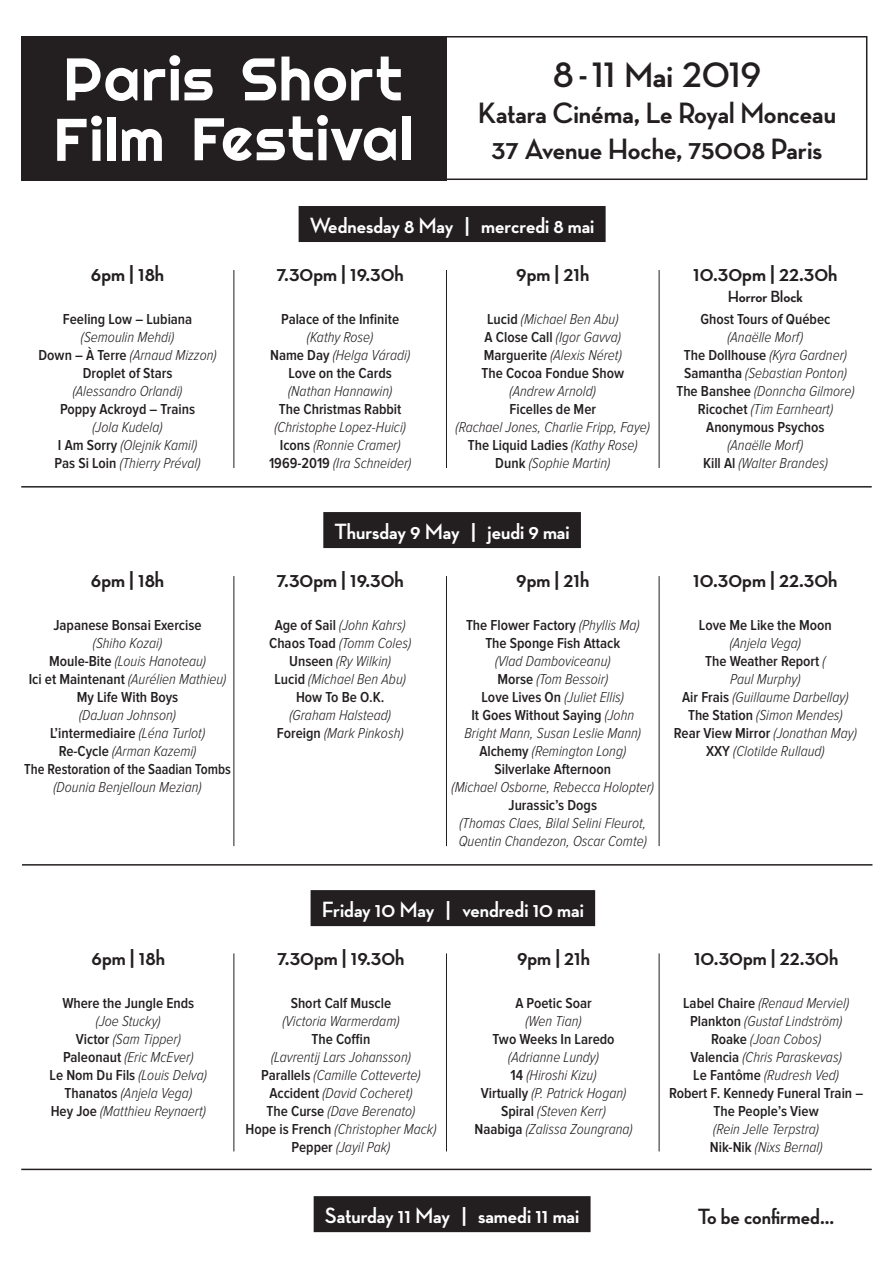
<style>
.page{position:relative;width:893px;height:1263px;background:#fff}
.page>*{position:absolute;margin:0;border:0;box-sizing:border-box;transform-origin:0 0}
.t1{font:700 36px "Neutra Disp";color:#231f20}
.t2{font:700 30px/36px "Neutra Disp";color:#231f20;text-align:center}
.t3{font:700 22.5px "Neutra Disp";color:#231f20}
.t4{font:700 22.5px "Neutra Disp";color:#fff}
.t5{font:700 16.5px "Neutra Disp";color:#231f20}
.t6{font:italic 300 15px/18px "Proxima Nova Cond";color:#231f20;text-align:center}
.t7{font:600 15px/18px "Proxima Nova Cond";color:#231f20;text-align:center}
.s1{font-weight:600;font-style:normal}
.s2{font-weight:300;font-style:italic}
</style>
<div class="page">
<div style="left:442px;top:36px;width:425px;height:144px;border:2px solid #231f20"></div>
<div style="left:299px;top:206px;width:307px;height:36px;background:#231f20"></div>
<hr style="left:21px;top:486px;width:851px;height:2px;background:#231f20">
<hr style="left:22px;top:864px;width:850px;height:2px;background:#231f20">
<hr style="left:21px;top:1169px;width:851px;height:1px;background:#231f20">
<div style="left:311px;top:890px;width:284px;height:36px;background:#231f20"></div>
<div style="left:21px;top:36px;width:425px;height:144px;background:#231f20"></div>
<div style="left:323px;top:512px;width:258px;height:36px;background:#231f20"></div>
<svg style="left:67px;top:58px;width:70px;height:43px"></svg>
<svg style="left:144px;top:55px;width:69px;height:45px"></svg>
<svg style="left:243px;top:57px;width:158px;height:44px"></svg>
<svg style="left:57px;top:116px;width:45px;height:45px"></svg>
<div style="left:107px;top:117px;width:8px;height:44px;background:#fff"></div>
<svg style="left:122px;top:129px;width:40px;height:32px"></svg>
<svg style="left:195px;top:115px;width:201px;height:46px"></svg>
<div style="left:402px;top:116px;width:9px;height:44px;background:#fff"></div>
<div style="left:314px;top:1196px;width:277px;height:36px;background:#231f20"></div>
<hr style="left:233px;top:270px;width:1px;height:198px;background:#231f20">
<hr style="left:446px;top:270px;width:1px;height:198px;background:#231f20">
<hr style="left:659px;top:270px;width:1px;height:198px;background:#231f20">
<hr style="left:233px;top:576px;width:1px;height:270px;background:#231f20">
<hr style="left:446px;top:576px;width:1px;height:270px;background:#231f20">
<hr style="left:659px;top:576px;width:1px;height:270px;background:#231f20">
<hr style="left:233px;top:953px;width:1px;height:198px;background:#231f20">
<hr style="left:446px;top:953px;width:1px;height:198px;background:#231f20">
<hr style="left:659px;top:953px;width:1px;height:198px;background:#231f20">
<h1 class="t1" style="left:553px;top:54px;width:210px">8-11 Mai 2019</h1>
<h2 class="t2" style="left:478px;top:95px;width:360px">Katara Cinéma, Le Royal Monceau<br>37 Avenue Hoche, 75008 Paris</h2>
<h3 class="t3" style="left:91px;top:260px;width:75px">6pm | 18h</h3>
<p class="t7" style="left:63px;top:311px;width:131px">Feeling Low – Lubiana</p>
<p class="t6" style="left:39px;top:329px;width:180px">(Semoulin Mehdi)<br><span class="s1">Down – À Terre</span> (Arnaud Mizzon)<br><span class="s1">Droplet of Stars</span></p>
<p class="t6" style="left:73px;top:383px;width:111px">(Alessandro Orlandi)</p>
<p class="t7" style="left:60px;top:401px;width:136px">Poppy Ackroyd – Trains</p>
<p class="t6" style="left:55px;top:419px;width:147px">(Jola Kudela)<br><span class="s1">I Am Sorry</span> (Olejnik Kamil)<br><span class="s1">Pas Si Loin</span> (Thierry Préval)</p>
<h3 class="t3" style="left:91px;top:566px;width:75px">6pm | 18h</h3>
<p class="t7" style="left:53px;top:617px;width:150px">Japanese Bonsai Exercise</p>
<p class="t6" style="left:29px;top:635px;width:199px">(Shiho Kozai)<br><span class="s1">Moule-Bite</span> (Louis Hanoteau)<br><span class="s1">Ici et Maintenant</span> (Aurélien Mathieu)<br><span class="s1">My Life With Boys</span></p>
<p class="t7" style="left:24px;top:707px;width:208px"><span class="s2">(DaJuan Johnson)<br></span>L’intermediaire <span class="s2">(Léna Turlot)<br></span>Re-Cycle <span class="s2">(Arman Kazemi)<br></span>The Restoration of the Saadian Tombs</p>
<p class="t6" style="left:54px;top:779px;width:150px">(Dounia Benjelloun Mezian)</p>
<h3 class="t4" style="left:310px;top:213px;width:286px">Wednesday 8 May | mercredi 8 mai</h3>
<h3 class="t3" style="left:277px;top:260px;width:129px">7.30pm | 19.30h</h3>
<p class="t7" style="left:281px;top:311px;width:119px">Palace of the Infinite</p>
<p class="t6" style="left:270px;top:329px;width:141px">(Kathy Rose)<br><span class="s1">Name Day</span> (Helga Váradi)<br><span class="s1">Love on the Cards</span></p>
<p class="t6" style="left:288px;top:383px;width:106px">(Nathan Hannawin)</p>
<p class="t7" style="left:279px;top:401px;width:124px">The Christmas Rabbit</p>
<p class="t6" style="left:269px;top:419px;width:144px">(Christophe Lopez-Huici)<br><span class="s1">Icons</span> (Ronnie Cramer)<br><span class="s1">1969-2019</span> (Ira Schneider)</p>
<h3 class="t3" style="left:516px;top:260px;width:75px">9pm | 21h</h3>
<p class="t7" style="left:481px;top:311px;width:144px">Lucid <span class="s2">(Michael Ben Abu)<br></span>A Close Call <span class="s2">(Igor Gavva)<br></span>Marguerite <span class="s2">(Alexis Néret)<br></span>The Cocoa Fondue Show</p>
<p class="t6" style="left:510px;top:383px;width:88px">(Andrew Arnold)</p>
<p class="t7" style="left:509px;top:401px;width:88px">Ficelles de Mer</p>
<p class="t6" style="left:456px;top:419px;width:196px">(Rachael Jones, Charlie Fripp, Faye)<br><span class="s1">The Liquid Ladies</span> (Kathy Rose)<br><span class="s1">Dunk</span> (Sophie Martin)</p>
<h3 class="t4" style="left:335px;top:519px;width:237px">Thursday 9 May | jeudi 9 mai</h3>
<h3 class="t3" style="left:277px;top:566px;width:129px">7.30pm | 19.30h</h3>
<p class="t6" style="left:269px;top:617px;width:144px"><span class="s1">Age of Sail</span> (John Kahrs)<br><span class="s1">Chaos Toad</span> (Tomm Coles)<br><span class="s1">Unseen</span> (Ry Wilkin)<br><span class="s1">Lucid</span> (Michael Ben Abu)<br><span class="s1">How To Be O.K.</span></p>
<p class="t6" style="left:277px;top:707px;width:128px">(Graham Halstead)<br><span class="s1">Foreign</span> (Mark Pinkosh)</p>
<h3 class="t3" style="left:516px;top:566px;width:75px">9pm | 21h</h3>
<p class="t7" style="left:466px;top:617px;width:175px">The Flower Factory <span class="s2">(Phyllis Ma)<br></span>The Sponge Fish Attack</p>
<p class="t6" style="left:464px;top:653px;width:178px">(Vlad Damboviceanu)<br><span class="s1">Morse</span> (Tom Bessoir)<br><span class="s1">Love Lives On</span> (Juliet Ellis)<br><span class="s1">It Goes Without Saying</span> (John<br>Bright Mann, Susan Leslie Mann)<br><span class="s1">Alchemy</span> (Remington Long)<br><span class="s1">Silverlake Afternoon</span></p>
<p class="t6" style="left:452px;top:779px;width:204px">(Michael Osborne, Rebecca Holopter)</p>
<p class="t7" style="left:509px;top:797px;width:90px">Jurassic’s Dogs</p>
<p class="t6" style="left:459px;top:815px;width:190px;text-align:left">(Thomas Claes, Bilal Selini Fleurot,<br>Quentin Chandezon, Oscar Comte)</p>
<h3 class="t3" style="left:693px;top:260px;width:146px">10.30pm | 22.30h</h3>
<p class="t5" style="left:728px;top:287px;width:77px">Horror Block</p>
<p class="t7" style="left:700px;top:311px;width:132px">Ghost Tours of Québec</p>
<p class="t6" style="left:676px;top:329px;width:180px">(Anaëlle Morf)<br><span class="s1">The Dollhouse</span> (Kyra Gardner)<br><span class="s1">Samantha</span> (Sebastian Ponton)<br><span class="s1">The Banshee</span> (Donncha Gilmore)<br><span class="s1">Ricochet</span> (Tim Earnheart)<br><span class="s1">Anonymous Psychos</span></p>
<p class="t6" style="left:703px;top:437px;width:126px">(Anaëlle Morf)<br><span class="s1">Kill Al</span> (Walter Brandes)</p>
<h3 class="t3" style="left:693px;top:566px;width:146px">10.30pm | 22.30h</h3>
<p class="t7" style="left:699px;top:617px;width:134px">Love Me Like the Moon</p>
<p class="t6" style="left:674px;top:635px;width:184px">(Anjela Vega)<br><span class="s1">The Weather Report</span> (<br>Paul Murphy)<br><span class="s1">Air Frais</span> (Guillaume Darbellay)<br><span class="s1">The Station</span> (Simon Mendes)<br><span class="s1">Rear View Mirror</span> (Jonathan May)<br><span class="s1">XXY</span> (Clotilde Rullaud)</p>
<h3 class="t3" style="left:92px;top:944px;width:75px">6pm | 18h</h3>
<p class="t7" style="left:62px;top:995px;width:133px">Where the Jungle Ends</p>
<p class="t6" style="left:50px;top:1013px;width:159px">(Joe Stucky)<br><span class="s1">Victor</span> (Sam Tipper)<br><span class="s1">Paleonaut</span> (Eric McEver)<br><span class="s1">Le Nom Du Fils</span> (Louis Delva)<br><span class="s1">Thanatos</span> (Anjela Vega)<br><span class="s1">Hey Joe</span> (Matthieu Reynaert)</p>
<h3 class="t4" style="left:322px;top:897px;width:264px">Friday 10 May | vendredi 10 mai</h3>
<h3 class="t3" style="left:277px;top:944px;width:129px">7.30pm | 19.30h</h3>
<p class="t7" style="left:291px;top:995px;width:102px">Short Calf Muscle</p>
<p class="t6" style="left:282px;top:1013px;width:119px">(Victoria Warmerdam)</p>
<p class="t7" style="left:311px;top:1031px;width:60px">The Coffin</p>
<p class="t6" style="left:245px;top:1049px;width:192px">(Lavrentij Lars Johansson)<br><span class="s1">Parallels</span> (Camille Cotteverte)<br><span class="s1">Accident</span> (David Cocheret)<br><span class="s1">The Curse</span> (Dave Berenato)<br><span class="s1">Hope is French</span> (Christopher Mack)<br><span class="s1">Pepper</span> (Jayil Pak)</p>
<h3 class="t3" style="left:517px;top:944px;width:75px">9pm | 21h</h3>
<p class="t7" style="left:515px;top:995px;width:78px">A Poetic Soar</p>
<p class="t6" style="left:525px;top:1013px;width:58px">(Wen Tian)</p>
<p class="t7" style="left:492px;top:1031px;width:124px">Two Weeks In Laredo</p>
<p class="t6" style="left:474px;top:1049px;width:160px">(Adrianne Lundy)<br><span class="s1">14</span> (Hiroshi Kizu)<br><span class="s1">Virtually</span> (P. Patrick Hogan)<br><span class="s1">Spiral</span> (Steven Kerr)<br><span class="s1">Naabiga</span> (Zalissa Zoungrana)</p>
<h3 class="t3" style="left:694px;top:944px;width:146px">10.30pm | 22.30h</h3>
<p class="t7" style="left:669px;top:995px;width:196px">Label Chaire <span class="s2">(Renaud Merviel)<br></span>Plankton <span class="s2">(Gustaf Lindström)<br></span>Roake <span class="s2">(Joan Cobos)<br></span>Valencia <span class="s2">(Chris Paraskevas)<br></span>Le Fantôme <span class="s2">(Rudresh Ved)<br></span>Robert F. Kennedy Funeral Train –<br>The People’s View</p>
<p class="t6" style="left:710px;top:1121px;width:114px;text-align:left">(Rein Jelle Terpstra)<br><span class="s1">Nik-Nik</span> (Nixs Bernal)</p>
<h3 class="t4" style="left:325px;top:1203px;width:256px">Saturday 11 May | samedi 11 mai</h3>
<h3 class="t3" style="left:698px;top:1203px;width:138px">To be confirmed...</h3>
</div>
